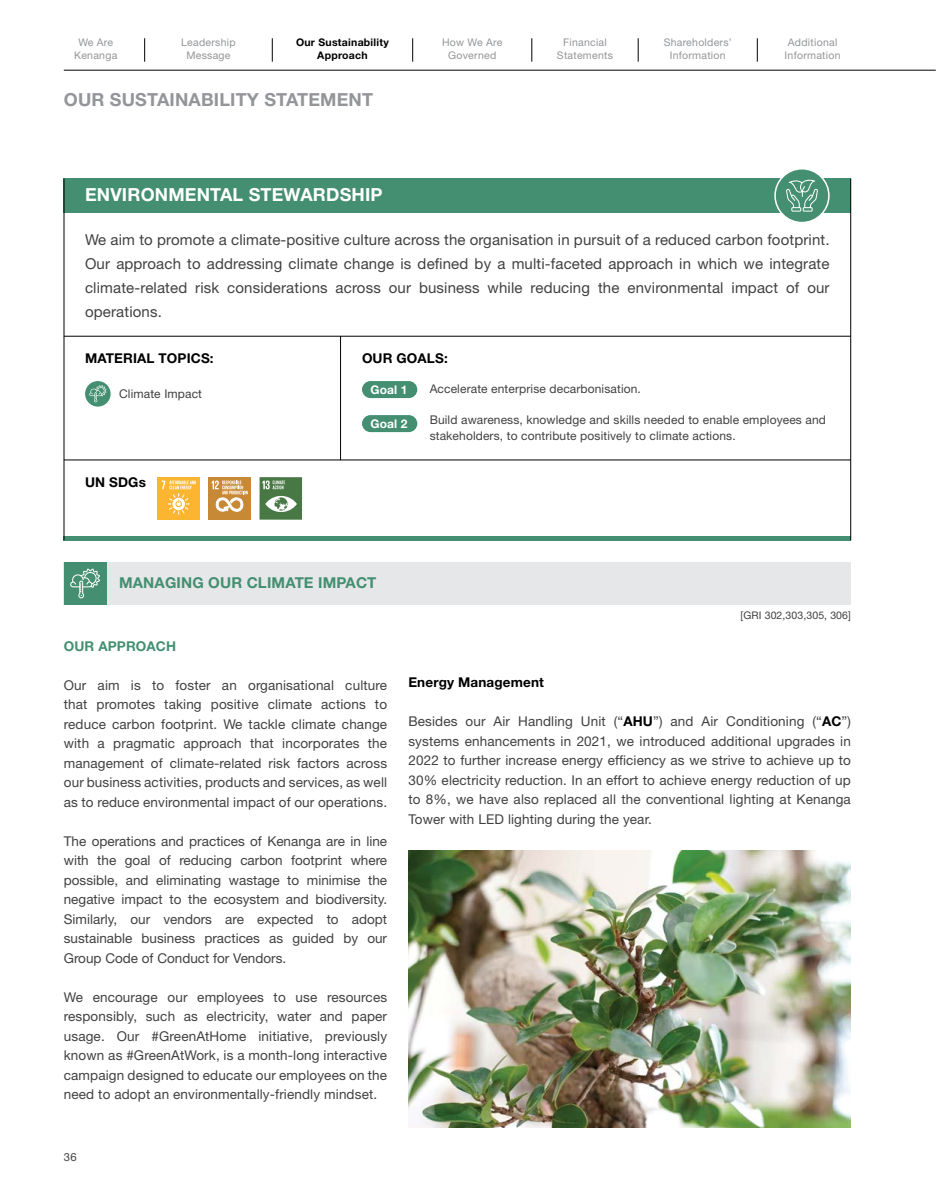
<style>
.page{position:relative;width:936px;height:1191px;background:#fff}
.page>*{position:absolute;margin:0;border:0;box-sizing:border-box;transform-origin:0 0}
.t1{font:700 18px "Helvetica Neue LT Std";letter-spacing:.01em;color:#939598}
.t2{font:700 18px "Helvetica Neue LT Std";letter-spacing:.01em;color:#fff}
.t3{font:15px/24px "Helvetica Neue LT Std";letter-spacing:.01em;color:#414042;text-align:justify}
.t4{font:700 15px "Helvetica Neue LT Std";letter-spacing:.01em;color:#448f72}
.t5{font:13.5px/19.5px "Helvetica Neue LT Std";letter-spacing:.01em;color:#414042;text-align:justify}
.t6{font:700 13.5px "Helvetica Neue LT Std";letter-spacing:.01em;color:#000}
.t7{font:700 13.5px "Helvetica Neue LT Std";letter-spacing:.01em;color:#448f72}
.t8{font:12px/16.5px "Helvetica Neue LT Std";letter-spacing:.01em;color:#414042}
.t9{font:700 12px "Helvetica Neue LT Std";letter-spacing:.01em;color:#fff}
.t10{font:11.25px "Helvetica Neue LT Std";color:#414042}
.t11{font:10.5px/13.5px "Helvetica Neue LT Std";letter-spacing:.025em;color:#939598;text-align:center}
.t12{font:700 10.5px/13.5px "Helvetica Neue LT Std";letter-spacing:.025em;color:#000;text-align:center}
.t13{font:10.5px "Helvetica Neue LT Std";letter-spacing:.01em;color:#414042}
.s1{font-weight:700;color:#000}
</style>
<div class="page">
<hr style="left:64px;top:70px;width:871px;height:1px;background:#000">
<svg style="left:144px;top:38px;width:1px;height:24px"></svg>
<svg style="left:272px;top:38px;width:1px;height:24px"></svg>
<svg style="left:412px;top:38px;width:1px;height:24px"></svg>
<svg style="left:531px;top:38px;width:1px;height:24px"></svg>
<svg style="left:638px;top:38px;width:1px;height:24px"></svg>
<svg style="left:757px;top:38px;width:1px;height:24px"></svg>
<div style="left:850px;top:0;width:85px;height:85px;background:#fff"></div>
<div style="left:64px;top:562px;width:786px;height:43px;background:#e6e7e8"></div>
<div style="left:64px;top:562px;width:42px;height:43px;background:#448f72"></div>
<svg style="left:70px;top:568px;width:30px;height:30px"></svg>
<div style="left:64px;top:179px;width:786px;height:34px;background:#448f72"></div>
<div style="left:64px;top:536px;width:786px;height:5px;background:#448f72"></div>
<hr style="left:64px;top:179px;width:1px;height:361px;background:#000">
<hr style="left:64px;top:336px;width:786px;height:1px;background:#000">
<hr style="left:340px;top:336px;width:1px;height:124px;background:#000">
<div style="left:362px;top:381px;width:55px;height:17px;background:#448f72;border-radius:9px"></div>
<div style="left:362px;top:415px;width:55px;height:17px;background:#448f72;border-radius:9px"></div>
<hr style="left:64px;top:460px;width:786px;height:1px;background:#000">
<hr style="left:850px;top:179px;width:1px;height:361px;background:#000">
<div style="left:775px;top:169px;width:53px;height:53px;background:#448f72;border-radius:50%"></div>
<div style="left:774px;top:168px;width:55px;height:55px;border:2px solid #fff;border-radius:50%"></div>
<svg style="left:786px;top:179px;width:31px;height:33px"></svg>
<div style="left:85px;top:381px;width:26px;height:25px;background:#448f72;border-radius:50%"></div>
<svg style="left:89px;top:385px;width:17px;height:17px"></svg>
<div style="left:208px;top:477px;width:43px;height:42px;background:#c88937"></div>
<svg style="left:211px;top:480px;width:37px;height:32px"></svg>
<div style="left:259px;top:477px;width:43px;height:42px;background:#487844"></div>
<svg style="left:265px;top:496px;width:32px;height:16px"></svg>
<svg style="left:262px;top:480px;width:23px;height:9px"></svg>
<div style="left:157px;top:477px;width:43px;height:42px;background:#fcb531"></div>
<svg style="left:162px;top:480px;width:34px;height:35px"></svg>
<img style="left:408px;top:850px;width:442px;height:277px">
<p class="t11" style="left:74px;top:35px;width:45px">We Are<br>Kenanga</p>
<p class="t11" style="left:181px;top:35px;width:56px">Leadership<br>Message</p>
<p class="t12" style="left:296px;top:35px;width:94px">Our Sustainability<br>Approach</p>
<p class="t11" style="left:442px;top:35px;width:62px">How We Are<br>Governed</p>
<p class="t11" style="left:557px;top:35px;width:58px">Financial<br>Statements</p>
<p class="t11" style="left:663px;top:35px;width:70px">Shareholders’<br>Information</p>
<h1 class="t1" style="left:64px;top:89px;width:311px">OUR SUSTAINABILITY STATEMENT</h1>
<h1 class="t2" style="left:85px;top:183px;width:299px">ENVIRONMENTAL STEWARDSHIP</h1>
<p class="t11" style="left:784px;top:35px;width:57px">Additional<br>Information</p>
<p class="t3" style="left:85px;top:227px;width:746px">We aim to promote a climate-positive culture across the organisation in pursuit of a reduced carbon footprint.<br>Our approach to addressing climate change is defined by a multi-faceted approach in which we integrate climate-related risk considerations across our business while reducing the environmental impact of our operations.</p>
<p class="t6" style="left:85px;top:350px;width:130px">MATERIAL TOPICS:</p>
<p class="t8" style="left:119px;top:385px;width:84px">Climate Impact</p>
<p class="t6" style="left:85px;top:473px;width:62px">UN SDGs</p>
<p class="t6" style="left:362px;top:350px;width:87px">OUR GOALS:</p>
<p class="t9" style="left:370px;top:382px;width:39px">Goal 1</p>
<p class="t8" style="left:429px;top:380px;width:213px">Accelerate enterprise decarbonisation.</p>
<p class="t9" style="left:370px;top:416px;width:39px">Goal 2</p>
<p class="t8" style="left:429px;top:411px;width:398px">Build awareness, knowledge and skills needed to enable employees and stakeholders, to contribute positively to climate actions.</p>
<p class="t4" style="left:119px;top:573px;width:259px">MANAGING OUR CLIMATE IMPACT</p>
<p class="t7" style="left:64px;top:637px;width:114px">OUR APPROACH</p>
<p class="t5" style="left:64px;top:675px;width:325px">Our aim is to foster an organisational culture that promotes taking positive climate actions to reduce carbon footprint. We tackle climate change with a pragmatic approach that incorporates the management of climate-related risk factors across our business activities, products and services, as well as to reduce environmental impact of our operations.</p>
<p class="t5" style="left:64px;top:831px;width:325px">The operations and practices of Kenanga are in line with the goal of reducing carbon footprint where possible, and eliminating wastage to minimise the negative impact to the ecosystem and biodiversity.<br>Similarly, our vendors are expected to adopt sustainable business practices as guided by our Group Code of Conduct for Vendors.</p>
<p class="t5" style="left:64px;top:987px;width:325px">We encourage our employees to use resources responsibly, such as electricity, water and paper usage. Our #GreenAtHome initiative, previously known as #GreenAtWork, is a month-long interactive campaign designed to educate our employees on the need to adopt an environmentally-friendly mindset.</p>
<p class="t10" style="left:64px;top:1150px;width:14px">36</p>
<p class="t13" style="left:740px;top:608px;width:112px">[GRI 302,303,305, 306]</p>
<p class="t6" style="left:408px;top:674px;width:137px">Energy Management</p>
<p class="t5" style="left:408px;top:711px;width:444px">Besides our Air Handling Unit (“<span class="s1">AHU</span>”) and Air Conditioning (“<span class="s1">AC</span>”) systems enhancements in 2021, we introduced additional upgrades in 2022 to further increase energy efficiency as we strive to achieve up to 30% electricity reduction. In an effort to achieve energy reduction of up to 8%, we have also replaced all the conventional lighting at Kenanga Tower with LED lighting during the year.</p>
</div>
